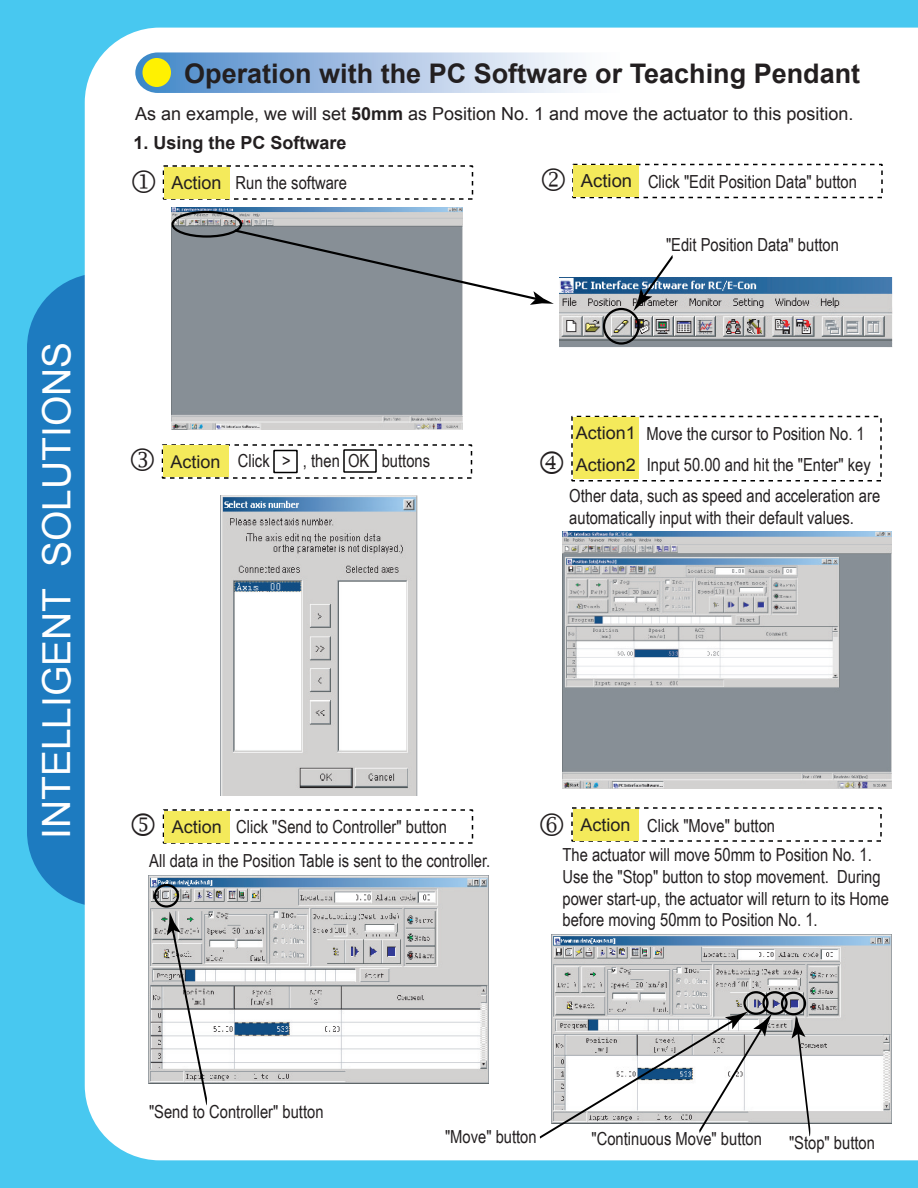
<style>
.page{position:relative;width:918px;height:1188px;background:#48c8f0}
.page>*{position:absolute;margin:0;border:0;box-sizing:border-box;transform-origin:0 0}
.t1{font:39px "Arial";color:#fff}
.t2{font:31.5px "Wingdings 2";color:#231f20}
.t3{font:700 27px "Arial";color:#231f20}
.t4{font:18px/21.8px "Arial Narrow";color:#231f20}
.t5{font:18px "Arial";color:#231f20}
.t6{font:700 18px "Arial";color:#231f20}
.t7{font:17.55px/31.2px "Arial";color:#231f20}
.s1{font-weight:700}
</style>
<div class="page">
<div style="left:27px;top:273px;width:277px;height:634px;background:#1d7bc0;border-radius:75px"></div>
<div style="left:85px;top:28px;width:833px;height:1132px;background:#fff"></div>
<svg style="left:135px;top:52px;width:542px;height:41px;background:#b7cee9"></svg>
<div style="left:142px;top:58px;width:29px;height:29px;background:#fff101;border-radius:50%"></div>
<div style="left:572px;top:164px;width:311px;height:34px;background:#fff;border:2px dashed #000"></div>
<div style="left:163px;top:165px;width:310px;height:35px;background:#fff"></div>
<img style="left:171px;top:207px;width:292px;height:222px">
<img style="left:559px;top:277px;width:334px;height:71px">
<img style="left:220px;top:495px;width:197px;height:300px">
<img style="left:562px;top:531px;width:329px;height:258px">
<img style="left:149px;top:875px;width:340px;height:209px">
<img style="left:551px;top:934px;width:340px;height:190px">
<div style="left:164px;top:167px;width:66px;height:32px;background:#f4ea5b"></div>
<div style="left:163px;top:446px;width:65px;height:31px;background:#f4ea5b"></div>
<div style="left:164px;top:811px;width:66px;height:31px;background:#f4ea5b"></div>
<div style="left:573px;top:809px;width:66px;height:31px;background:#f4ea5b"></div>
<div style="left:573px;top:166px;width:66px;height:31px;background:#f4ea5b"></div>
<div style="left:573px;top:448px;width:65px;height:31px;background:#f4ea5b"></div>
<div style="left:573px;top:417px;width:65px;height:31px;background:#f4ea5b"></div>
<div style="left:171px;top:211px;width:71px;height:27px;border:2px solid #000;border-radius:50%"></div>
<div style="left:603px;top:308px;width:37px;height:37px;border:2px solid #000;border-radius:50%"></div>
<div style="left:154px;top:884px;width:25px;height:24px;border:2px solid #000;border-radius:50%"></div>
<div style="left:762px;top:991px;width:26px;height:24px;border:2px solid #000;border-radius:50%"></div>
<div style="left:781px;top:992px;width:25px;height:23px;border:2px solid #000;border-radius:50%"></div>
<div style="left:743px;top:991px;width:26px;height:24px;border:2px solid #000;border-radius:50%"></div>
<svg style="left:235px;top:229px;width:319px;height:76px;background:#a3a9ae"></svg>
<svg style="left:633px;top:255px;width:40px;height:56px;background:#a2aeba"></svg>
<svg style="left:167px;top:912px;width:40px;height:195px;background:#cccdce"></svg>
<svg style="left:540px;top:1011px;width:232px;height:128px;background:#dbdcdd"></svg>
<svg style="left:792px;top:1015px;width:18px;height:122px;background:#cbcaca"></svg>
<div style="left:273px;top:450px;width:25px;height:23px;border:2px solid #000"></div>
<svg style="left:132px;top:170px;width:23px;height:23px"></svg>
<svg style="left:542px;top:169px;width:23px;height:22px"></svg>
<svg style="left:541px;top:451px;width:22px;height:23px"></svg>
<svg style="left:541px;top:813px;width:22px;height:23px"></svg>
<p class="t1" style="left:31px;top:839px;width:499px;rotate:-90deg">INTELLIGENT SOLUTIONS</p>
<p class="t3" style="left:184px;top:56px;width:678px">Operation with the PC Software or Teaching Pendant</p>
<p class="t5" style="left:135px;top:102px;width:720px">As an example, we will set <span class="s1">50mm</span> as Position No. 1 and move the actuator to this position.</p>
<p class="t6" style="left:134px;top:130px;width:215px">1. Using the PC Software</p>
<p class="t5" style="left:171px;top:171px;width:52px">Action</p>
<p class="t4" style="left:236px;top:171px;width:113px">Run the software</p>
<p class="t2" style="left:128px;top:445px;width:30px">●</p>
<p class="t7" style="left:170px;top:446px;width:52px">Action</p>
<p class="t4" style="left:238px;top:449px;width:194px">Click &gt; , then OK buttons</p>
<p class="t5" style="left:581px;top:169px;width:53px">Action</p>
<p class="t4" style="left:648px;top:170px;width:211px">Click "Edit Position Data" button</p>
<p class="t4" style="left:666px;top:233px;width:174px">"Edit Position Data" button</p>
<p class="t4" style="left:646px;top:422px;width:220px">Move the cursor to Position No. 1</p>
<p class="t4" style="left:647px;top:453px;width:225px">Input 50.00 and hit the "Enter" key</p>
<p class="t4" style="left:569px;top:484px;width:313px">Other data, such as speed and acceleration are</p>
<p class="t4" style="left:569px;top:506px;width:286px">automatically input with their default values.</p>
<p class="t7" style="left:576px;top:418px;width:62px">Action1<br>Action2</p>
<p class="t2" style="left:129px;top:810px;width:30px">■</p>
<p class="t7" style="left:172px;top:811px;width:52px">Action</p>
<p class="t7" style="left:581px;top:809px;width:52px">Action</p>
<p class="t4" style="left:236px;top:815px;width:212px">Click "Send to Controller" button</p>
<p class="t4" style="left:647px;top:814px;width:129px">Click "Move" button</p>
<p class="t4" style="left:149px;top:849px;width:343px">All data in the Position Table is sent to the controller.</p>
<p class="t4" style="left:562px;top:843px;width:328px">The actuator will move 50mm to Position No. 1.<br>Use the "Stop" button to stop movement. During power start-up, the actuator will return to its Home before moving 50mm to Position No. 1.</p>
<p class="t4" style="left:149px;top:1100px;width:176px">"Send to Controller" button</p>
<p class="t4" style="left:445px;top:1125px;width:93px">"Move" button</p>
<p class="t4" style="left:591px;top:1127px;width:172px">"Continuous Move" button</p>
<p class="t4" style="left:789px;top:1131px;width:87px">"Stop" button</p>
</div>
